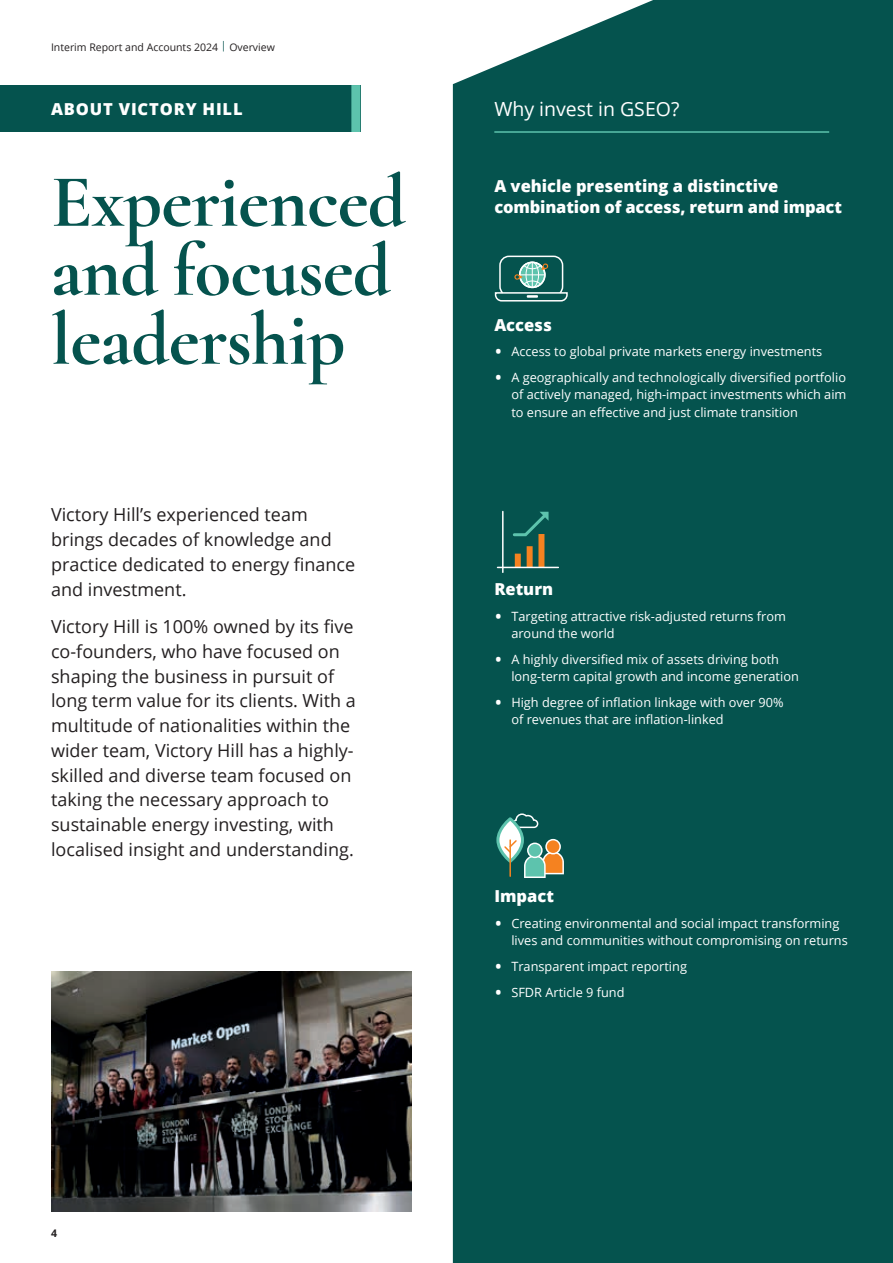
<style>
.page{position:relative;width:893px;height:1263px;background:#fff}
.page>*{position:absolute;margin:0;border:0;box-sizing:border-box;transform-origin:0 0}
.Large_Lead{font:700 75px/69px "Cormorant";letter-spacing:-.01em;color:#05534e}
.Small_Lead{font:19.5px "Open Sans";color:#fff}
.Small_Lead-2{font:18px/24.8px "Open Sans";color:#231f20}
.Section_title{font:800 16.5px/21px "Open Sans";color:#fff}
.Page_Title_Caps{font:800 16.5px "Open Sans";letter-spacing:.05em;color:#fff}
.t1{font:12.75px/17.2px "Open Sans";color:#fff}
.t2{font:10.5px "Open Sans";color:#231f20}
.t3{font:700 10.5px "Open Sans";color:#231f20}
.s1{color:#05534e}
.s2{font-size:21px}
</style>
<div class="page">
<div style="left:0;top:85px;width:360px;height:47px;background:#05534e"></div>
<div style="left:351px;top:85px;width:9px;height:47px;background:#5dc3ad"></div>
<div style="left:453px;top:0;width:440px;height:1263px;background:#05534e"></div>
<svg style="left:494px;top:255px;width:74px;height:47px"></svg>
<div style="left:538px;top:537px;width:6px;height:27px;background:#f58220"></div>
<div style="left:527px;top:549px;width:6px;height:15px;background:#f58220"></div>
<div style="left:515px;top:557px;width:6px;height:7px;background:#f58220"></div>
<svg style="left:511px;top:511px;width:38px;height:27px"></svg>
<hr style="left:497px;top:567px;width:61px;height:1px;background:#fff">
<hr style="left:502px;top:511px;width:2px;height:61px;background:#fff">
<svg style="left:512px;top:813px;width:27px;height:16px"></svg>
<svg style="left:498px;top:819px;width:24px;height:42px"></svg>
<div style="left:496px;top:817px;width:28px;height:46px;border:3px solid #5dc3ad;border-radius:50%"></div>
<hr style="left:509px;top:840px;width:2px;height:36px;background:#f58220">
<svg style="left:503px;top:839px;width:15px;height:15px"></svg>
<svg style="left:524px;top:839px;width:40px;height:39px"></svg>
<hr style="left:494px;top:131px;width:335px;height:2px;background:#5dc3ad">
<img style="left:51px;top:971px;width:361px;height:241px">
<p class="t2" style="left:51px;top:40px;width:225px">Interim Report and Accounts 2024 <span class="s1">|</span> Overview</p>
<p class="Page_Title_Caps" style="left:51px;top:96px;width:193px">ABOUT VICTORY HILL</p>
<p class="Large_Lead" style="left:51px;top:167px;width:356px">Experienced and focused leadership</p>
<p class="Small_Lead-2" style="left:51px;top:502px;width:306px">Victory Hill’s experienced team brings decades of knowledge and practice dedicated to energy finance and investment.</p>
<p class="Small_Lead-2" style="left:51px;top:614px;width:306px">Victory Hill is 100% owned by its five co-founders, who have focused on shaping the business in pursuit of long term value for its clients. With a multitude of nationalities within the wider team, Victory Hill has a highly&shy;skilled and diverse team focused on taking the necessary approach to sustainable energy investing, with localised insight and understanding.</p>
<p class="Small_Lead" style="left:494px;top:96px;width:187px">Why invest in GSEO?</p>
<p class="Section_title" style="left:494px;top:174px;width:349px">A vehicle presenting a distinctive combination of access, return and impact</p>
<p class="Section_title" style="left:494px;top:313px;width:59px">Access</p>
<p class="t1" style="left:494px;top:343px;width:329px"><span class="s2">•</span> Access to global private markets energy investments</p>
<p class="t1" style="left:511px;top:369px;width:337px;text-align:justify;text-indent:-17px"><span class="s2">•</span> A geographically and technologically diversified portfolio of actively managed, high-impact investments which aim to ensure an effective and just climate transition</p>
<p class="Section_title" style="left:494px;top:577px;width:60px">Return</p>
<p class="t1" style="left:511px;top:607px;width:276px;text-indent:-17px"><span class="s2">•</span> Targeting attractive risk-adjusted returns from around the world</p>
<p class="t1" style="left:511px;top:650px;width:289px;text-indent:-17px"><span class="s2">•</span> A highly diversified mix of assets driving both long-term capital growth and income generation</p>
<p class="t1" style="left:511px;top:693px;width:274px;text-indent:-17px"><span class="s2">•</span> High degree of inflation linkage with over 90% of revenues that are inflation-linked</p>
<p class="Section_title" style="left:494px;top:885px;width:61px">Impact</p>
<p class="t1" style="left:511px;top:914px;width:338px;text-indent:-17px"><span class="s2">•</span> Creating environmental and social impact transforming lives and communities without compromising on returns</p>
<p class="t1" style="left:494px;top:957px;width:194px"><span class="s2">•</span> Transparent impact reporting</p>
<p class="t1" style="left:494px;top:983px;width:132px"><span class="s2">•</span> SFDR Article 9 fund</p>
<p class="t3" style="left:51px;top:1226px;width:7px">4</p>
</div>
